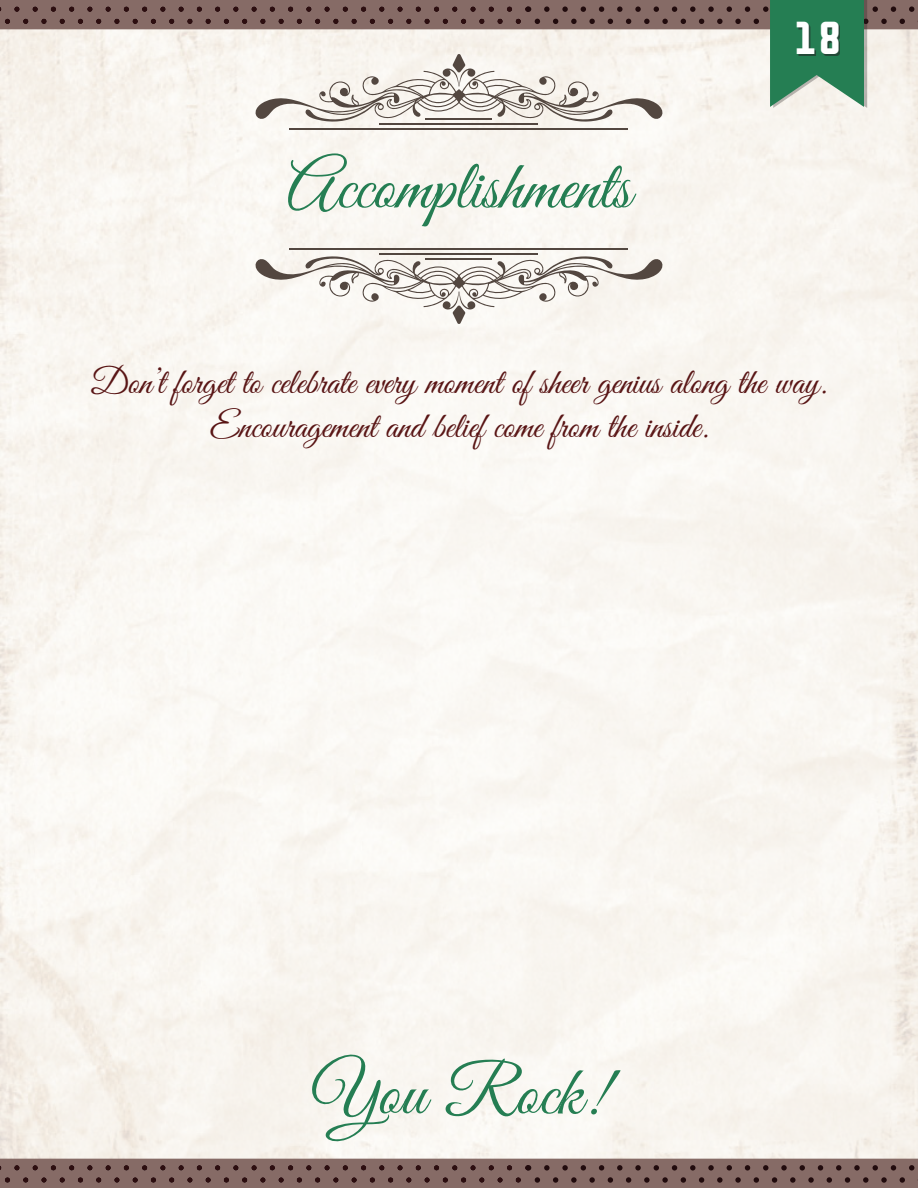
<style>
.page{position:relative;width:918px;height:1188px;background:#fff}
.page>*{position:absolute;margin:0;border:0;box-sizing:border-box;transform-origin:0 0}
.t1{font:69.9px "Great Vibes";color:#257e53}
.t2{font:39px "Evogria";color:#fff}
.t3{font:36px/43.2px "Great Vibes";color:#591515;text-align:center}
</style>
<div class="page">
<div style="left:0;top:123px;width:918px;height:1036px;background:#f9f6f1"></div>
<svg style="left:0;top:1159px;width:918px;height:29px;background:#7d625e"></svg>
<hr style="left:290px;top:128px;width:338px;height:1px;background:#534740">
<hr style="left:380px;top:123px;width:158px;height:2px;background:#534740">
<svg style="left:256px;top:255px;width:406px;height:69px"></svg>
<hr style="left:290px;top:249px;width:338px;height:1px;background:#534740">
<hr style="left:380px;top:253px;width:158px;height:2px;background:#534740">
<hr style="left:425px;top:258px;width:67px;height:2px;background:#534740">
<svg style="left:0;top:0;width:918px;height:123px"></svg>
<div style="left:798px;top:23px;width:42px;height:33px;background:#231f20;opacity:.55"></div>
<p class="t1" style="left:287px;top:148px;width:346px">Accomplishments</p>
<p class="t2" style="left:793px;top:11px;width:51px">18</p>
<p class="t3" style="left:91px;top:364px;width:737px">Don’t forget to celebrate every moment of sheer genius along the way.<br>Encouragement and belief come from the inside.</p>
<p class="t1" style="left:311px;top:1054px;width:298px">You Rock!</p>
</div>
